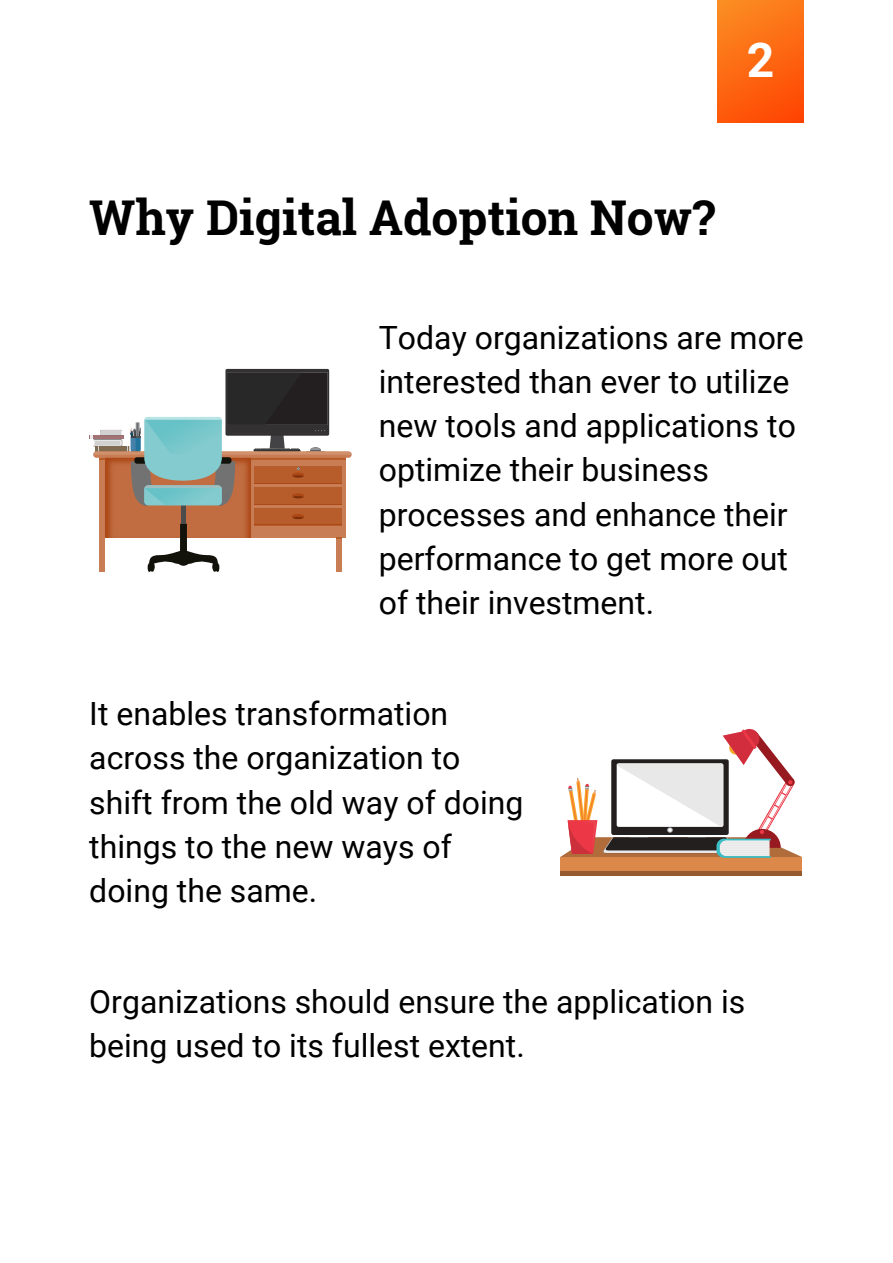
<style>
.page{position:relative;width:893px;height:1263px;background:#fff}
.page>*{position:absolute;margin:0;border:0;box-sizing:border-box;transform-origin:0 0}
.t1{font:700 48px "Roboto Slab";color:#000}
.t2{font:700 48px "Roboto";color:#fff}
.t3{font:32px/44.2px "Roboto";color:#000}
</style>
<div class="page">
<div style="left:225px;top:369px;width:104px;height:67px;background:linear-gradient(to right,#333132,#333132);border-radius:2px"></div>
<hr style="left:89px;top:435px;width:34px;height:4px;background:#a37275">
<svg style="left:90px;top:373px;width:261px;height:199px"></svg>
<div style="left:560px;top:857px;width:242px;height:17px;background:#dc884a"></div>
<div style="left:560px;top:871px;width:242px;height:5px;background:#945a30"></div>
<svg style="left:560px;top:728px;width:242px;height:130px"></svg>
<div style="left:717px;top:0;width:86px;height:123px;background:linear-gradient(to bottom,#fb851f,#fe4c06)"></div>
<h1 class="t2" style="left:746px;top:32px;width:29px">2</h1>
<h1 class="t1" style="left:89px;top:185px;width:627px">Why Digital Adoption Now?</h1>
<p class="t3" style="left:379px;top:316px;width:426px">Today organizations are more interested than ever to utilize new tools and applications to optimize their business processes and enhance their performance to get more out of their investment.</p>
<p class="t3" style="left:89px;top:692px;width:435px">It enables transformation across the organization to shift from the old way of doing things to the new ways of doing the same.</p>
<p class="t3" style="left:89px;top:980px;width:657px;line-height:43.6px">Organizations should ensure the application is being used to its fullest extent.</p>
</div>
